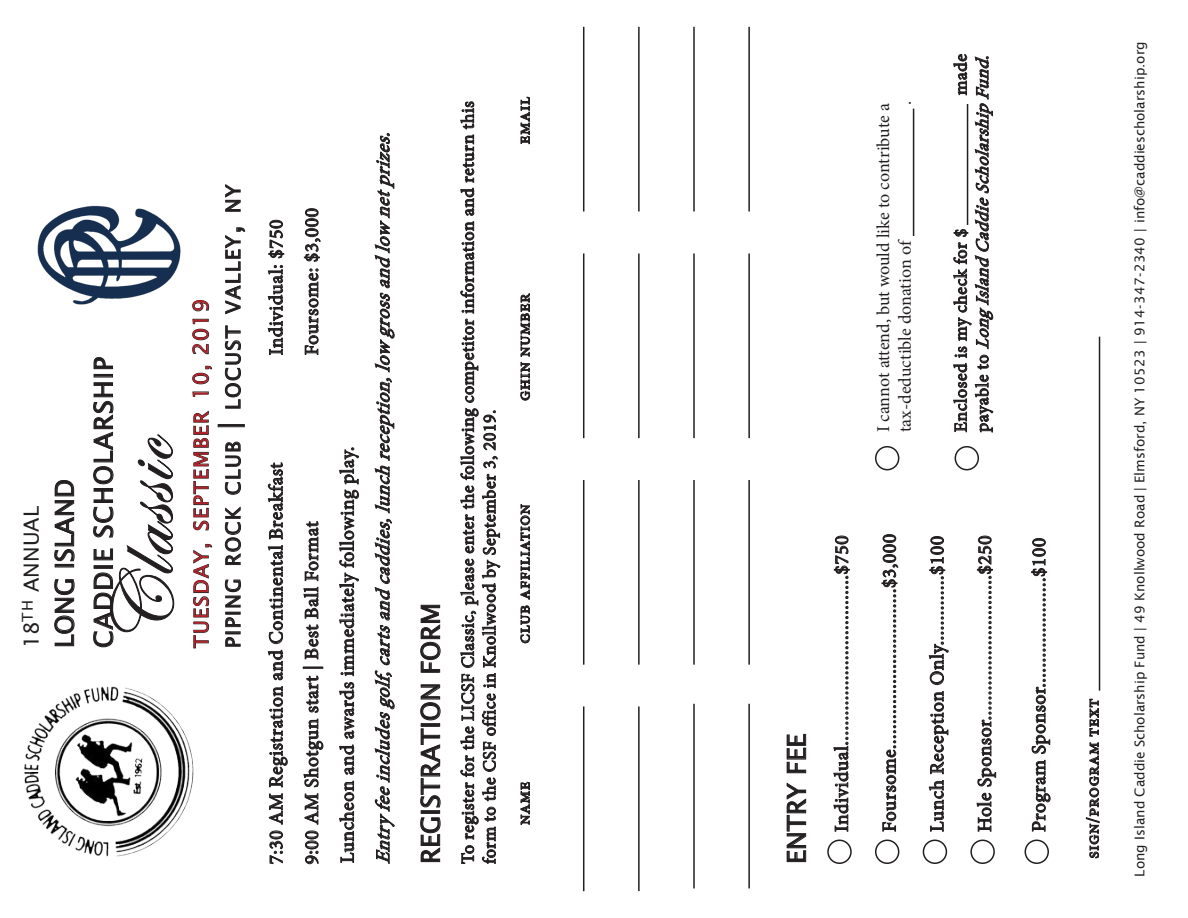
<style>
.page{position:relative;width:1188px;height:918px;background:#fff}
.page>*{position:absolute;margin:0;border:0;box-sizing:border-box;transform-origin:0 0}
.t1{font:88.2px "Edwardian Script ITC";color:#231f20;scale:.94 1}
.t2{font:25.5px "Lucida Sans";color:#231f20}
.t3{font:25.5px "Lucida Sans";letter-spacing:.04em;color:#231f20}
.t4{font:21px "Lucida Sans";color:#231f20}
.t5{font:19.95px "Lucida Sans";letter-spacing:.07em;color:#231f20}
.t6{font:19.95px "Lucida Sans";letter-spacing:.07em;color:#af2128}
.t7{font:19.5px "Minion Pro";letter-spacing:.03em;color:#231f20}
.t8{font:italic 19.5px "Minion Pro";color:#231f20}
.t9{font:18px/21.6px "Minion Pro";letter-spacing:.03em;color:#231f20}
.t10{font:18px/21.6px "Minion Pro";letter-spacing:-.01em;color:#231f20}
.t11{font:italic 18px/21.6px "Minion Pro";color:#231f20;text-align:right}
.t12{font:13.5px "Lucida Sans";color:#231f20}
.s1{font-size:28.5px}
.s2{font-size:21px}
.s3{font-style:normal}
</style>
<div class="page">
<img style="left:38px;top:205px;width:143px;height:100px">
<svg style="left:54px;top:579px;width:21px;height:67px"></svg>
<div style="left:55px;top:564px;width:19px;height:3px;border:1px solid #231f20"></div>
<svg style="left:54px;top:480px;width:21px;height:81px"></svg>
<div style="left:94px;top:374px;width:19px;height:3px;border:1px solid #231f20"></div>
<svg style="left:94px;top:357px;width:19px;height:12px"></svg>
<svg style="left:93px;top:382px;width:82px;height:265px"></svg>
<img style="left:24px;top:686px;width:170px;height:171px">
<svg style="left:225px;top:580px;width:16px;height:67px"></svg>
<svg style="left:225px;top:507px;width:16px;height:58px"></svg>
<svg style="left:225px;top:442px;width:16px;height:53px"></svg>
<div style="left:218px;top:424px;width:27px;height:3px;border:1px solid #231f20"></div>
<svg style="left:225px;top:325px;width:16px;height:84px"></svg>
<svg style="left:225px;top:227px;width:20px;height:87px"></svg>
<svg style="left:225px;top:184px;width:16px;height:28px"></svg>
<svg style="left:193px;top:544px;width:19px;height:104px"></svg>
<svg style="left:193px;top:411px;width:16px;height:119px"></svg>
<svg style="left:192px;top:392px;width:17px;height:5px"></svg>
<svg style="left:192px;top:366px;width:20px;height:18px"></svg>
<svg style="left:192px;top:319px;width:17px;height:35px"></svg>
<svg style="left:192px;top:300px;width:17px;height:11px"></svg>
<svg style="left:267px;top:265px;width:17px;height:90px"></svg>
<svg style="left:268px;top:220px;width:17px;height:39px"></svg>
<svg style="left:305px;top:269px;width:14px;height:86px"></svg>
<svg style="left:304px;top:208px;width:17px;height:54px"></svg>
<svg style="left:375px;top:133px;width:20px;height:731px"></svg>
<svg style="left:420px;top:817px;width:21px;height:45px"></svg>
<div style="left:421px;top:810px;width:19px;height:3px;border:1px solid #231f20"></div>
<svg style="left:420px;top:728px;width:21px;height:79px"></svg>
<div style="left:421px;top:723px;width:19px;height:3px;border:1px solid #231f20"></div>
<svg style="left:420px;top:685px;width:21px;height:35px"></svg>
<svg style="left:420px;top:605px;width:21px;height:68px"></svg>
<svg style="left:460px;top:101px;width:41px;height:763px"></svg>
<hr style="left:583px;top:706px;width:1px;height:185px;background:#231f20">
<svg style="left:303px;top:675px;width:21px;height:189px"></svg>
<svg style="left:303px;top:667px;width:20px;height:1px"></svg>
<svg style="left:303px;top:587px;width:16px;height:73px"></svg>
<svg style="left:305px;top:521px;width:14px;height:60px"></svg>
<hr style="left:638px;top:706px;width:2px;height:185px;background:#231f20">
<hr style="left:693px;top:704px;width:2px;height:184px;background:#231f20">
<hr style="left:748px;top:704px;width:2px;height:184px;background:#231f20">
<hr style="left:583px;top:480px;width:1px;height:185px;background:#231f20">
<hr style="left:638px;top:480px;width:2px;height:185px;background:#231f20">
<hr style="left:693px;top:480px;width:2px;height:185px;background:#231f20">
<hr style="left:748px;top:480px;width:2px;height:185px;background:#231f20">
<hr style="left:583px;top:253px;width:1px;height:185px;background:#231f20">
<hr style="left:638px;top:253px;width:2px;height:185px;background:#231f20">
<hr style="left:693px;top:253px;width:2px;height:185px;background:#231f20">
<hr style="left:748px;top:253px;width:2px;height:185px;background:#231f20">
<hr style="left:583px;top:27px;width:1px;height:185px;background:#231f20">
<hr style="left:638px;top:27px;width:2px;height:185px;background:#231f20">
<hr style="left:693px;top:27px;width:2px;height:185px;background:#231f20">
<hr style="left:748px;top:27px;width:2px;height:185px;background:#231f20">
<svg style="left:521px;top:782px;width:9px;height:43px"></svg>
<svg style="left:521px;top:606px;width:9px;height:37px"></svg>
<svg style="left:521px;top:504px;width:9px;height:95px"></svg>
<svg style="left:521px;top:293px;width:9px;height:107px"></svg>
<svg style="left:521px;top:97px;width:9px;height:47px"></svg>
<svg style="left:787px;top:783px;width:19px;height:79px"></svg>
<svg style="left:787px;top:734px;width:19px;height:39px"></svg>
<hr style="left:1099px;top:337px;width:1px;height:354px;background:#231f20">
<div style="left:827px;top:840px;width:25px;height:24px;border:2px solid #231f20;border-radius:50%"></div>
<svg style="left:833px;top:535px;width:17px;height:297px"></svg>
<svg style="left:881px;top:534px;width:18px;height:298px"></svg>
<div style="left:875px;top:840px;width:24px;height:24px;border:2px solid #231f20;border-radius:50%"></div>
<div style="left:970px;top:840px;width:25px;height:24px;border:2px solid #231f20;border-radius:50%"></div>
<svg style="left:976px;top:535px;width:20px;height:297px"></svg>
<div style="left:1025px;top:840px;width:24px;height:24px;border:2px solid #231f20;border-radius:50%"></div>
<svg style="left:1032px;top:760px;width:19px;height:72px"></svg>
<svg style="left:1031px;top:538px;width:20px;height:216px"></svg>
<svg style="left:1086px;top:743px;width:13px;height:115px"></svg>
<svg style="left:1090px;top:699px;width:9px;height:37px"></svg>
<svg style="left:929px;top:691px;width:20px;height:141px"></svg>
<svg style="left:929px;top:536px;width:20px;height:149px"></svg>
<div style="left:923px;top:840px;width:24px;height:24px;border:2px solid #231f20;border-radius:50%"></div>
<svg style="left:953px;top:54px;width:41px;height:379px"></svg>
<hr style="left:967px;top:104px;width:1px;height:121px;background:#231f20">
<div style="left:875px;top:446px;width:24px;height:24px;border:2px solid #231f20;border-radius:50%"></div>
<div style="left:955px;top:446px;width:24px;height:24px;border:2px solid #231f20;border-radius:50%"></div>
<hr style="left:913px;top:109px;width:1px;height:127px;background:#231f20">
<svg style="left:268px;top:650px;width:20px;height:214px"></svg>
<svg style="left:268px;top:462px;width:15px;height:182px"></svg>
<svg style="left:339px;top:781px;width:16px;height:82px"></svg>
<svg style="left:339px;top:682px;width:16px;height:93px"></svg>
<svg style="left:339px;top:448px;width:20px;height:228px"></svg>
<p class="t4" style="left:19px;top:648px;width:143px;rotate:-90deg">18<sup>TH</sup> ANNUAL</p>
<p class="t2" style="left:50px;top:648px;width:170px;rotate:-90deg">LONG ISLAND</p>
<p class="t3" style="left:89px;top:648px;width:293px;rotate:-90deg">CADDIE SCHOLARSHIP</p>
<p class="t1" style="left:96px;top:648px;width:230px;rotate:-90deg">Classic</p>
<p class="t5" style="left:222px;top:648px;width:465px;rotate:-90deg">piping rock club <span class="s1">|</span> locust valley<span class="s1">,</span> ny</p>
<p class="t6" style="left:190px;top:648px;width:350px;rotate:-90deg">tuesday<span class="s2">,</span> september <span class="s2">10, 2019</span></p>
<p class="t7" style="left:263px;top:355px;width:137px;rotate:-90deg">Individual: $750</p>
<p class="t7" style="left:299px;top:355px;width:149px;rotate:-90deg">Foursome: $3,000</p>
<p class="t7" style="left:263px;top:864px;width:403px;rotate:-90deg">7:30 AM Registration and Continental Breakfast</p>
<p class="t7" style="left:299px;top:864px;width:345px;rotate:-90deg">9:00 AM Shotgun start | Best Ball Format</p>
<p class="t7" style="left:334px;top:863px;width:418px;rotate:-90deg">Luncheon and awards immediately following play.</p>
<p class="t8" style="left:370px;top:864px;width:742px;rotate:-90deg">Entryfeeincludesgolf,cartsandcaddies,lunchreception,lowgrossandlownetprizes.</p>
<p class="t2" style="left:416px;top:864px;width:263px;rotate:-90deg">REGISTRATION FORM</p>
<p class="t9" style="left:457px;top:864px;width:764px;rotate:-90deg">To register for the LICSF Classic, please enter the following competitor information and return this form to the CSF office in Knollwood by September 3, 2019.</p>
<p class="t9" style="left:513px;top:144px;width:49px;rotate:-90deg">email</p>
<p class="t9" style="left:513px;top:401px;width:109px;rotate:-90deg">ghin number</p>
<p class="t9" style="left:513px;top:644px;width:141px;rotate:-90deg">club affiliation</p>
<p class="t9" style="left:513px;top:825px;width:45px;rotate:-90deg">name</p>
<p class="t9" style="left:894px;top:105px;width:6px;rotate:-90deg">.</p>
<p class="t10" style="left:873px;top:432px;width:331px;rotate:-90deg">I cannot attend, but would like to contribute a tax-deductible donation of</p>
<p class="t11" style="left:950px;top:432px;width:382px;rotate:-90deg"><span class="s3">made<br>p a y a b l e t o</span> LongIslandCaddieScholarshipFund<span class="s3">.</span></p>
<p class="t9" style="left:950px;top:432px;width:205px;rotate:-90deg">Enclosed is my check for $</p>
<p class="t2" style="left:782px;top:864px;width:132px;rotate:-90deg">ENTRY FEE</p>
<p class="t7" style="left:829px;top:832px;width:298px;rotate:-90deg">Individual..................................$750</p>
<p class="t7" style="left:876px;top:832px;width:300px;rotate:-90deg">Foursome................................$3,000</p>
<p class="t7" style="left:972px;top:832px;width:298px;rotate:-90deg">Hole Sponsor.............................$250</p>
<p class="t7" style="left:1026px;top:832px;width:296px;rotate:-90deg">Program Sponsor......................$100</p>
<p class="t7" style="left:924px;top:832px;width:298px;rotate:-90deg">Lunch Reception Only..............$100</p>
<p class="t9" style="left:1082px;top:859px;width:162px;rotate:-90deg">sign/program text</p>
<p class="t12" style="left:1132px;top:877px;width:837px;rotate:-90deg">Long Island Caddie Scholarship Fund | 49 Knollwood Road | Elmsford, NY 10523 | 914-347-2340 | info@caddiescholarship.org</p>
</div>
